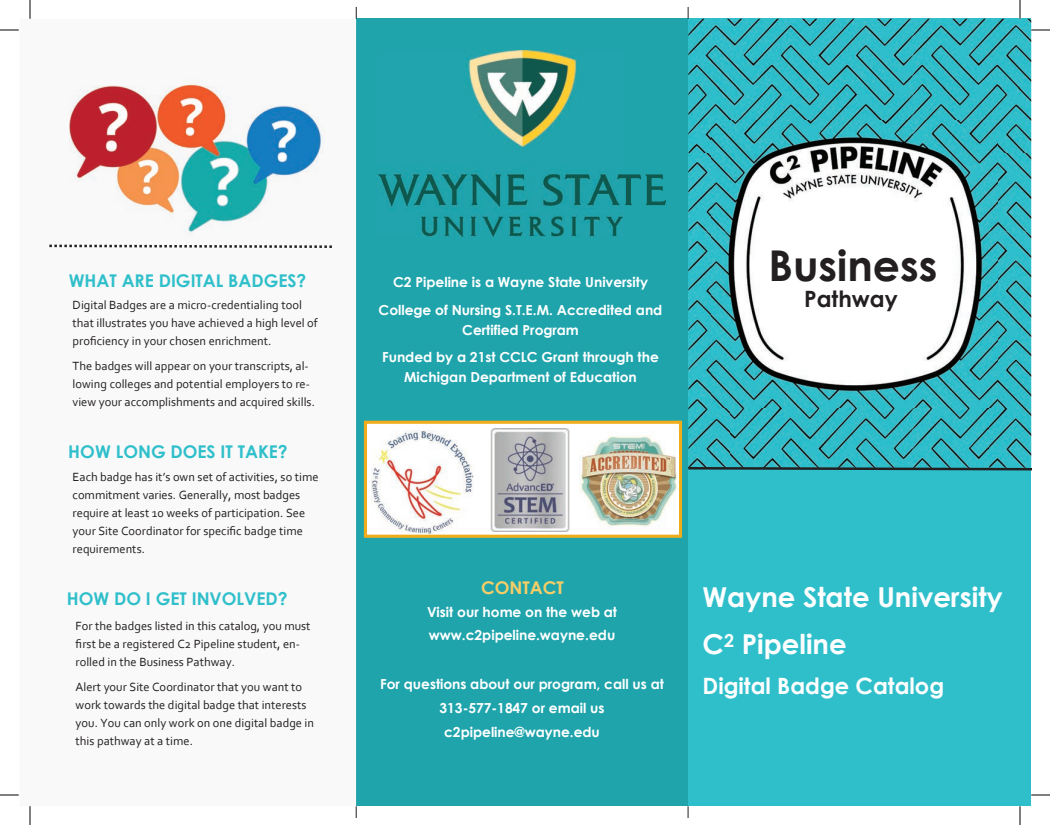
<style>
.page{position:relative;width:1050px;height:825px;background:#fff}
.page>*{position:absolute;margin:0;border:0;box-sizing:border-box;transform-origin:0 0}
.t1{font:700 42.5px "Century Gothic";color:#231f20}
.t2{font:700 27.5px/47.6px "Century Gothic";color:#fff}
.t3{font:700 22.5px "Century Gothic";color:#fff}
.t4{font:700 22.5px "Century Gothic";color:#231f20}
.t5{font:700 17.5px "Century Gothic";color:#2fbfcb}
.t6{font:700 17.5px "Century Gothic";color:#f7ce66}
.t7{font:700 13.88px "Century Gothic";color:#fff}
.t8{font:700 13.75px/24.2px "Century Gothic";color:#fff;text-align:center}
.t9{font:12.5px/18px "Corbel";color:#231f20}
</style>
<div class="page">
<div style="left:356px;top:19px;width:333px;height:787px;background:#1fa4ac"></div>
<div style="left:688px;top:19px;width:343px;height:787px;background:#2fbfcb"></div>
<img style="left:688px;top:19px;width:343px;height:134px">
<img style="left:688px;top:153px;width:43px;height:313px">
<img style="left:989px;top:153px;width:42px;height:313px">
<img style="left:731px;top:407px;width:258px;height:59px">
<img style="left:712px;top:121px;width:286px;height:286px">
<svg style="left:688px;top:466px;width:343px;height:5px"></svg>
<div style="left:365px;top:422px;width:315px;height:114px;background:#fff"></div>
<div style="left:364px;top:421px;width:318px;height:117px;border:3px solid #efad1c"></div>
<img style="left:491px;top:428px;width:79px;height:104px">
<img style="left:372px;top:431px;width:102px;height:102px">
<img style="left:579px;top:436px;width:99px;height:91px">
<img style="left:69px;top:81px;width:256px;height:155px">
<svg style="left:49px;top:244px;width:283px;height:4px"></svg>
<img style="left:378px;top:51px;width:288px;height:186px">
<svg style="left:356px;top:806px;width:1px;height:12px"></svg>
<svg style="left:688px;top:806px;width:1px;height:12px"></svg>
<svg style="left:0;top:29px;width:19px;height:2px"></svg>
<svg style="left:1031px;top:29px;width:19px;height:2px"></svg>
<svg style="left:0;top:794px;width:19px;height:2px"></svg>
<svg style="left:1031px;top:794px;width:19px;height:2px"></svg>
<svg style="left:29px;top:0;width:2px;height:19px"></svg>
<svg style="left:29px;top:806px;width:2px;height:19px"></svg>
<svg style="left:1019px;top:0;width:2px;height:19px"></svg>
<svg style="left:1019px;top:806px;width:2px;height:19px"></svg>
<h3 class="t5" style="left:69px;top:267px;width:239px">WHAT ARE DIGITAL BADGES?</h3>
<p class="t9" style="left:73px;top:295px;width:247px">Digital Badges are a micro-credentialing tool that illustrates you have achieved a high level of proficiency in your chosen enrichment.</p>
<p class="t9" style="left:73px;top:357px;width:244px">The badges will appear on your transcripts, al&shy;lowing colleges and potential employers to re&shy;view your accomplishments and acquired skills.</p>
<h3 class="t5" style="left:68px;top:439px;width:221px">HOW LONG DOES IT TAKE?</h3>
<p class="t9" style="left:73px;top:468px;width:247px">Each badge has it’s own set of activities, so time commitment varies. Generally, most badges require at least 10 weeks of participation. See your Site Coordinator for specific badge time requirements.</p>
<h3 class="t5" style="left:67px;top:585px;width:222px">HOW DO I GET INVOLVED?</h3>
<p class="t9" style="left:76px;top:616px;width:236px">For the badges listed in this catalog, you must first be a registered C2 Pipeline student, en&shy;rolled in the Business Pathway.</p>
<p class="t9" style="left:76px;top:678px;width:240px">Alert your Site Coordinator that you want to work towards the digital badge that interests you. You can only work on one digital badge in this pathway at a time.</p>
<p class="t8" style="left:393px;top:269px;width:256px">C2 Pipeline is a Wayne State University</p>
<p class="t8" style="left:379px;top:299px;width:285px;line-height:20px">College of Nursing S.T.E.M. Accredited and<br>Certified Program</p>
<p class="t7" style="left:382px;top:347px;width:278px">Funded by a 21st CCLC Grant through the</p>
<p class="t8" style="left:404px;top:365px;width:234px">Michigan Department of Education</p>
<h1 class="t1" style="left:768px;top:233px;width:171px">Business</h1>
<h3 class="t4" style="left:804px;top:282px;width:95px">Pathway</h3>
<h3 class="t6" style="left:481px;top:574px;width:84px">CONTACT</h3>
<p class="t8" style="left:427px;top:599px;width:192px">Visit our home on the web at</p>
<p class="t7" style="left:429px;top:624px;width:188px">www.c2pipeline.wayne.edu</p>
<p class="t8" style="left:380px;top:671px;width:285px">For questions about our program, call us at<br>313-577-1847 or email us c2pipeline@wayne.edu</p>
<h2 class="t2" style="left:703px;top:572px;width:302px">Wayne State University<br>C<sup>2</sup> Pipeline</h2>
<h3 class="t3" style="left:703px;top:668px;width:243px">Digital Badge Catalog</h3>
</div>
